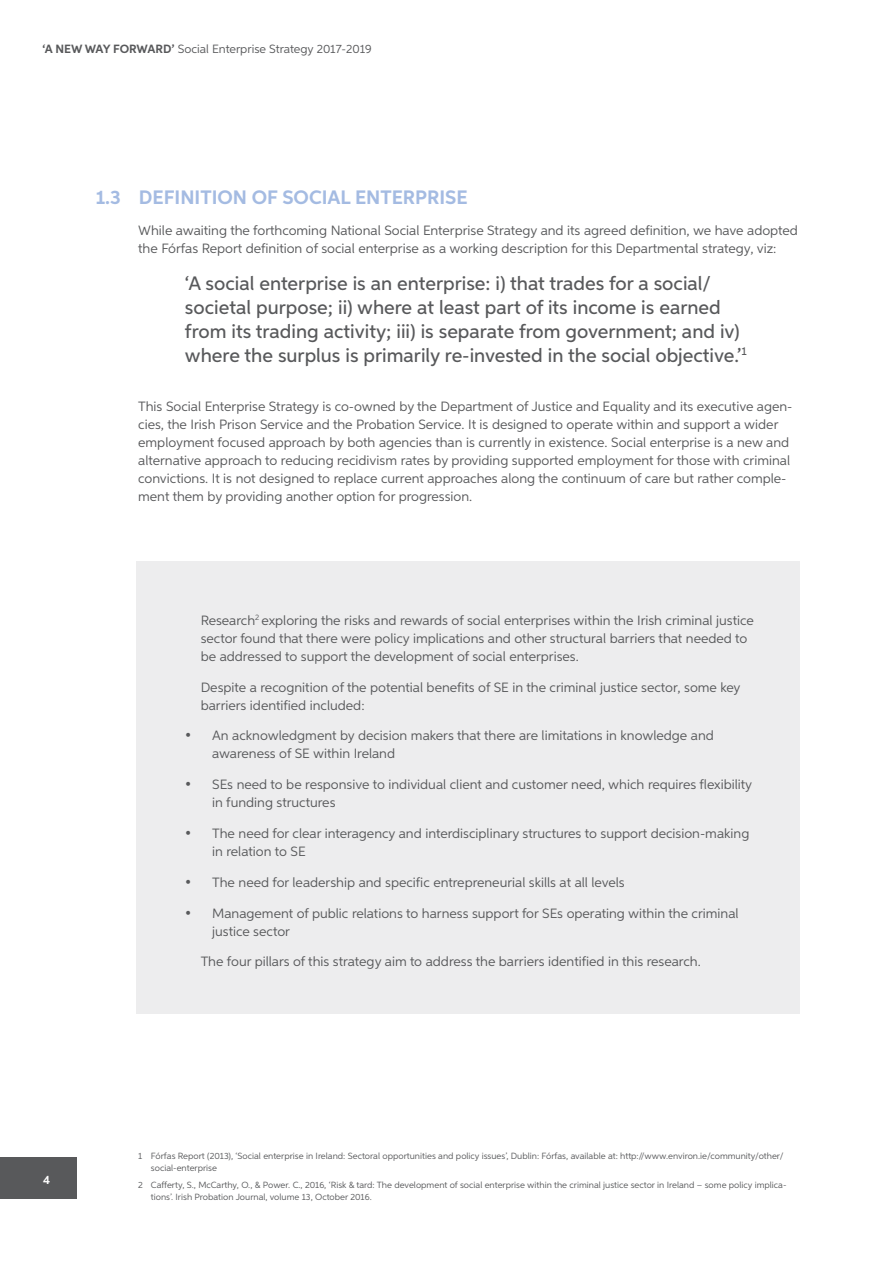
<style>
.page{position:relative;width:893px;height:1263px;background:#fff}
.page>*{position:absolute;margin:0;border:0;box-sizing:border-box;transform-origin:0 0}
.t1{font:500 19.5px/24px "Aspira";color:#58595b}
.t2{font:700 19.5px "Aspira";color:#a4bbe2}
.t3{font:13.5px/18px "Aspira";color:#58595b}
.t4{font:12px "Aspira";color:#58595b}
.t5{font:700 12px "Aspira";color:#fff}
.t6{font:9px/12px "Aspira";color:#58595b}
.s1{font-weight:700}
</style>
<div class="page">
<div style="left:136px;top:561px;width:663px;height:453px;background:#ededee"></div>
<div style="left:0;top:1157px;width:77px;height:41px;background:#58595b"></div>
<p class="t4" style="left:43px;top:41px;width:331px"><span class="s1">‘A NEW WAY FORWARD’</span> Social Enterprise Strategy 2017-2019</p>
<h1 class="t2" style="left:96px;top:186px;width:373px">1.3 DEFINITION OF SOCIAL ENTERPRISE</h1>
<p class="t3" style="left:138px;top:221px;width:661px">While awaiting the forthcoming National Social Enterprise Strategy and its agreed definition, we have adopted the Fórfas Report definition of social enterprise as a working description for this Departmental strategy, viz:</p>
<p class="t1" style="left:185px;top:271px;width:563px">‘A social enterprise is an enterprise: i) that trades for a social/ societal purpose; ii) where at least part of its income is earned from its trading activity; iii) is separate from government; and iv) where the surplus is primarily re-invested in the social objective.’<sup>1</sup></p>
<p class="t3" style="left:138px;top:397px;width:656px">This Social Enterprise Strategy is co-owned by the Department of Justice and Equality and its executive agen&shy;cies, the Irish Prison Service and the Probation Service. It is designed to operate within and support a wider employment focused approach by both agencies than is currently in existence. Social enterprise is a new and alternative approach to reducing recidivism rates by providing supported employment for those with criminal convictions. It is not designed to replace current approaches along the continuum of care but rather comple&shy;ment them by providing another option for progression.</p>
<p class="t5" style="left:43px;top:1172px;width:8px">4</p>
<p class="t3" style="left:201px;top:611px;width:555px">Research<sup>2</sup> exploring the risks and rewards of social enterprises within the Irish criminal justice sector found that there were policy implications and other structural barriers that needed to be addressed to support the development of social enterprises.</p>
<p class="t3" style="left:201px;top:678px;width:541px">Despite a recognition of the potential benefits of SE in the criminal justice sector, some key barriers identified included:</p>
<p class="t3" style="left:212px;top:727px;width:503px;text-indent:-27px">• An acknowledgment by decision makers that there are limitations in knowledge and awareness of SE within Ireland</p>
<p class="t3" style="left:212px;top:775px;width:542px;text-indent:-27px">• SEs need to be responsive to individual client and customer need, which requires flexibility in funding structures</p>
<p class="t3" style="left:212px;top:824px;width:539px;text-indent:-27px">• The need for clear interagency and interdisciplinary structures to support decision-making in relation to SE</p>
<p class="t3" style="left:185px;top:873px;width:441px">• The need for leadership and specific entrepreneurial skills at all levels</p>
<p class="t3" style="left:212px;top:904px;width:528px;text-indent:-27px">• Management of public relations to harness support for SEs operating within the criminal justice sector</p>
<p class="t3" style="left:201px;top:952px;width:502px">The four pillars of this strategy aim to address the barriers identified in this research.</p>
<p class="t6" style="left:151px;top:1150px;width:634px;text-indent:-13px">1 Fórfas Report (2013), ‘Social enterprise in Ireland: Sectoral opportunities and policy issues’, Dublin: Fórfas, available at: http://www.environ.ie/community/other/ social-enterprise</p>
<p class="t6" style="left:151px;top:1178px;width:637px;text-indent:-13px">2 Cafferty, S., McCarthy, O., &amp; Power. C., 2016, ‘Risk &amp; tard: The development of social enterprise within the criminal justice sector in Ireland – some policy implica&shy;tions’. Irish Probation Journal, volume 13, October 2016.</p>
</div>
